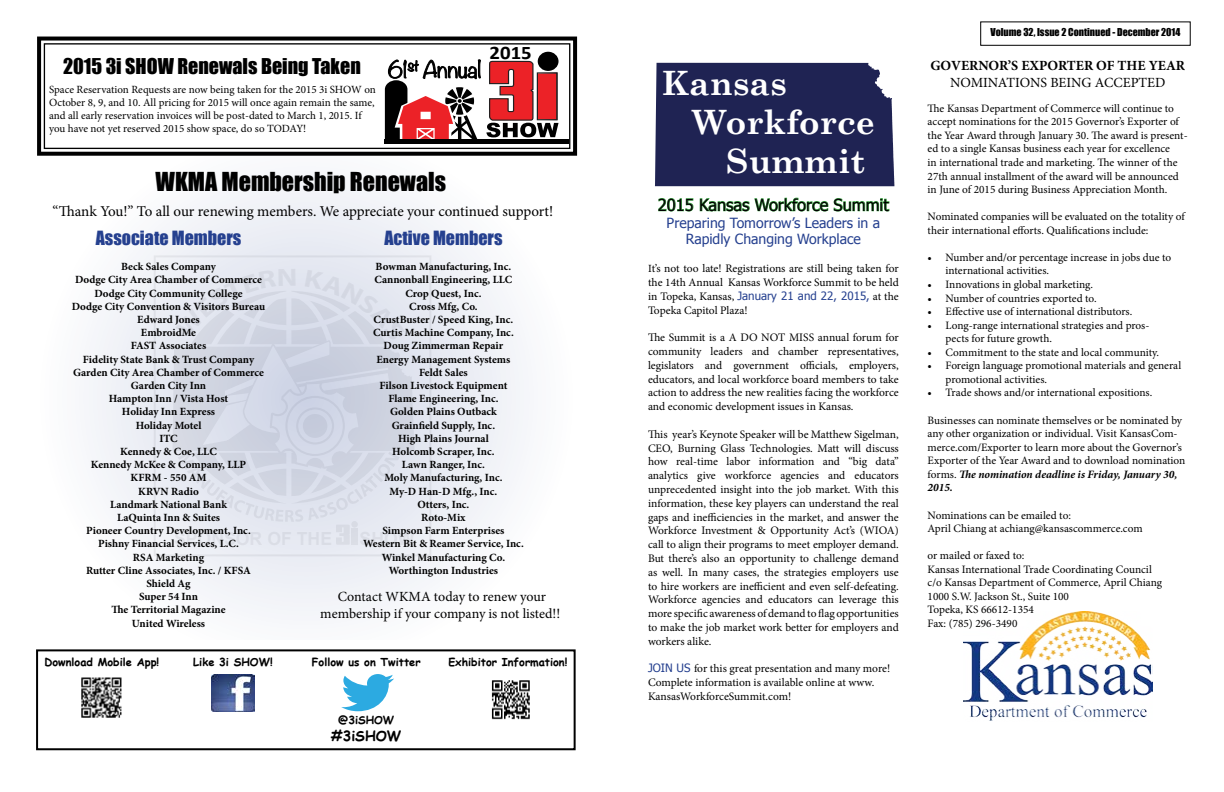
<style>
.page{position:relative;width:1224px;height:792px;background:#fff}
.page>*{position:absolute;margin:0;border:0;box-sizing:border-box;transform-origin:0 0}
.t1{font:700 33.6px "Century Schoolbook";color:#fff}
.t2{font:24px "Impact";color:#000}
.t3{font:20px "Impact";color:#000}
.t4{font:700 19.2px "Calibri";color:#000;scale:1.08 1}
.t5{font:700 18.1px "Arial";color:#000}
.t6{font:18px "Impact";color:#25408f}
.t7{font:16.5px "Tahoma";color:#000}
.t8{font:15px "Minion Pro";letter-spacing:-.005em;color:#000}
.t9{font:14px/16.8px "Minion Pro";letter-spacing:-.005em;color:#000;text-align:center}
.t10{font:14px/16.8px "Tahoma";color:#25408f;text-align:center}
.t11{font:700 14px "Minion Pro";color:#000}
.t12{font:700 14px "Comic Sans MS";color:#000}
.t13{font:11.5px/13.8px "Minion Pro";letter-spacing:-.005em;color:#000;text-align:justify}
.t14{font:11.3px/13.6px "Minion Pro";color:#000}
.t15{font:700 11px/13.2px "Minion Pro";color:#000;text-align:center}
.t16{font:11px/13.2px "Minion Pro";color:#000}
.t17{font:700 11px "Comic Sans MS";color:#000}
.t18{font:10px "Impact";color:#000}
.s1{font-size:11px}
.s2{font-family:"Tahoma";color:#25408f}
.s3{font-weight:700;font-style:italic}
</style>
<div class="page">
<div style="left:980px;top:21px;width:211px;height:25px;border:1px solid #000"></div>
<div style="left:36px;top:649px;width:540px;height:101px;border:2px solid #000"></div>
<svg style="left:89px;top:180px;width:435px;height:436px;fill:#f2f3f8"></svg>
<svg style="left:37px;top:36px;width:541px;height:120px"></svg>
<div style="left:44px;top:43px;width:526px;height:106px;border:1px solid #000"></div>
<div style="left:538px;top:52px;width:21px;height:19px;background:#000;border-radius:50%"></div>
<div style="left:385px;top:139px;width:184px;height:5px;background:#000"></div>
<svg style="left:385px;top:59px;width:174px;height:80px"></svg>
<svg style="left:341px;top:674px;width:53px;height:37px"></svg>
<img style="left:211px;top:674px;width:44px;height:38px">
<img style="left:81px;top:677px;width:41px;height:41px">
<img style="left:491px;top:680px;width:39px;height:40px">
<svg style="left:658px;top:198px;width:36px;height:14px"></svg>
<svg style="left:700px;top:198px;width:128px;height:14px"></svg>
<svg style="left:834px;top:198px;width:55px;height:14px"></svg>
<img style="left:964px;top:612px;width:188px;height:109px">
<div style="left:655px;top:63px;width:239px;height:123px;background:#1f2353"></div>
<svg style="left:172px;top:270px;width:243px;height:275px"></svg>
<h3 class="t3" style="left:63px;top:51px;width:299px">2015 3i SHOW Renewals Being Taken</h3>
<p class="t16" style="left:49px;top:82px;width:328px">Space Reservation Requests are now being taken for the 2015 3i SHOW on October 8, 9, and 10. All pricing for 2015 will once again remain the same, and all early reservation invoices will be post-dated to March 1, 2015. If you have not yet reserved 2015 show space, do so TODAY!</p>
<h3 class="t4" style="left:490px;top:41px;width:41px">2015</h3>
<h2 class="t2" style="left:155px;top:163px;width:292px">WKMA Membership Renewals</h2>
<h3 class="t8" style="left:52px;top:201px;width:502px">“Thank You!” To all our renewing members. We appreciate your continued support!</h3>
<h3 class="t6" style="left:96px;top:224px;width:147px">Associate Members</h3>
<p class="t15" style="left:72px;top:260px;width:195px">Beck Sales Company<br>Dodge City Area Chamber of Commerce<br>Dodge City Community College<br>Dodge City Convention &amp; Visitors Bureau<br>Edward Jones<br>EmbroidMe<br>FAST Associates<br>Fidelity State Bank &amp; Trust Company<br>Garden City Area Chamber of Commerce<br>Garden City Inn<br>Hampton Inn / Vista Host<br>Holiday Inn Express<br>Holiday Motel<br>ITC<br>Kennedy &amp; Coe, LLC<br>Kennedy McKee &amp; Company, LLP<br>KFRM - 550 AM<br>KRVN Radio<br>Landmark National Bank<br>LaQuinta Inn &amp; Suites<br>Pioneer Country Development, Inc.<br>Pishny Financial Services, L.C.<br>RSA Marketing<br>Rutter Cline Associates, Inc. / KFSA<br>Shield Ag<br>Super 54 Inn<br>The Territorial Magazine<br>United Wireless</p>
<h3 class="t6" style="left:384px;top:224px;width:120px">Active Members</h3>
<p class="t15" style="left:363px;top:260px;width:162px">Bowman Manufacturing, Inc.<br>Cannonball Engineering, LLC<br>Crop Quest, Inc.<br>Cross Mfg, Co.<br>CrustBuster / Speed King, Inc.<br>Curtis Machine Company, Inc.<br>Doug Zimmerman Repair<br>Energy Management Systems<br>Feldt Sales<br>Filson Livestock Equipment<br>Flame Engineering, Inc.<br>Golden Plains Outback<br>Grainfield Supply, Inc.<br>High Plains Journal<br>Holcomb Scraper, Inc.<br>Lawn Ranger, Inc.<br>Moly Manufacturing, Inc.<br>My-D Han-D Mfg., Inc.<br>Otters, Inc.<br>Roto-Mix<br>Simpson Farm Enterprises<br>Western Bit &amp; Reamer Service, Inc.<br>Winkel Manufacturing Co.<br>Worthington Industries</p>
<p class="t9" style="left:320px;top:589px;width:241px">Contact WKMA today to renew your membership if your company is not listed!!</p>
<h3 class="t5" style="left:174px;top:527px;width:160px">SPONSOR OF THE</h3>
<h3 class="t5" style="left:360px;top:527px;width:56px">SHOW</h3>
<p class="t17" style="left:45px;top:654px;width:116px">Download Mobile App!</p>
<p class="t17" style="left:193px;top:654px;width:81px">Like 3i SHOW!</p>
<p class="t17" style="left:448px;top:654px;width:120px">Exhibitor Information!</p>
<p class="t17" style="left:312px;top:654px;width:110px">Follow us on Twitter</p>
<p class="t17" style="left:338px;top:712px;width:58px">@3iSHOW</p>
<p class="t12" style="left:331px;top:725px;width:72px">#3iSHOW</p>
<h1 class="t1" style="left:662px;top:57px;width:127px">Kansas</h1>
<h1 class="t1" style="left:693px;top:96px;width:184px">Workforce</h1>
<h1 class="t1" style="left:726px;top:135px;width:140px">Summit</h1>
<h3 class="t7" style="left:658px;top:194px;width:233px">2015 Kansas Workforce Summit</h3>
<p class="t10" style="left:667px;top:215px;width:215px">Preparing Tomorrow’s Leaders in a<br>Rapidly Changing Workplace</p>
<p class="t13" style="left:648px;top:262px;width:252px"><span class="s1">I</span>t’s not too late! Registrations are still being taken for the 14th Annual Kansas Workforce Summit to be held in Topeka, Kansas, <span class="s2">January 21 and 22, 2015,</span> at the Topeka Capitol Plaza!</p>
<p class="t13" style="left:648px;top:331px;width:252px">The Summit is a A DO NOT MISS annual forum for community leaders and chamber representatives, legislators and government officials, employers, educators, and local workforce board members to take action to address the new realities facing the workforce and economic development issues in Kansas.</p>
<p class="t13" style="left:648px;top:427px;width:252px">This year’s Keynote Speaker will be Matthew Sigelman, CEO, Burning Glass Technologies. Matt will discuss how real-time labor information and “big data” analytics give workforce agencies and educators unprecedented insight into the job market. With this information, these key players can understand the real gaps and inefficiencies in the market, and answer the Workforce Investment &amp; Opportunity Act’s (WIOA) call to align their programs to meet employer demand.<br>But there’s also an opportunity to challenge demand as well. In many cases, the strategies employers use to hire workers are inefficient and even self-defeating.<br>Workforce agencies and educators can leverage this more specific awareness of demand to flag opportunities to make the job market work better for employers and workers alike.</p>
<p class="t13" style="left:648px;top:662px;width:244px;text-align:left"><span class="s2">JOIN US</span> for this great presentation and many more!<br>Complete information is available online at www.<br>KansasWorkforceSummit.com!</p>
<p class="t18" style="left:990px;top:24px;width:191px">Volume 32, Issue 2 Continued - December 2014</p>
<p class="t11" style="left:930px;top:56px;width:256px">GOVERNOR’S EXPORTER OF THE YEAR</p>
<p class="t9" style="left:950px;top:74px;width:217px">NOMINATIONS BEING ACCEPTED</p>
<p class="t14" style="left:928px;top:101px;width:262px">The Kansas Department of Commerce will continue to accept nominations for the 2015 Governor’s Exporter of the Year Award through January 30. The award is present&shy;ed to a single Kansas business each year for excellence<br>in international trade and marketing. The winner of the 27th annual installment of the award will be announced in June of 2015 during Business Appreciation Month.</p>
<p class="t14" style="left:928px;top:210px;width:259px">Nominated companies will be evaluated on the totality of their international efforts. Qualifications include:</p>
<p class="t14" style="left:946px;top:251px;width:227px;text-indent:-18px">• Number and/or percentage increase in jobs due to international activities.</p>
<p class="t14" style="left:928px;top:278px;width:167px">• Innovations in global marketing.</p>
<p class="t14" style="left:928px;top:291px;width:171px">• Number of countries exported to.</p>
<p class="t14" style="left:928px;top:305px;width:206px">• Effective use of international distributors.</p>
<p class="t14" style="left:946px;top:318px;width:205px;text-indent:-18px">• Long-range international strategies and pros&shy;pects for future growth.</p>
<p class="t14" style="left:928px;top:345px;width:233px">• Commitment to the state and local community.</p>
<p class="t14" style="left:946px;top:359px;width:237px;text-indent:-18px">• Foreign language promotional materials and general promotional activities.</p>
<p class="t14" style="left:928px;top:386px;width:226px">• Trade shows and/or international expositions.</p>
<p class="t14" style="left:928px;top:413px;width:259px">Businesses can nominate themselves or be nominated by any other organization or individual. Visit KansasCom&shy;merce.com/Exporter to learn more about the Governor’s Exporter of the Year Award and to download nomination forms. <span class="s3">The nomination deadline is Friday, January 30, 2015.</span></p>
<p class="t14" style="left:928px;top:508px;width:217px">Nominations can be emailed to:<br>April Chiang at achiang@kansascommerce.com</p>
<p class="t14" style="left:928px;top:549px;width:236px">or mailed or faxed to:<br>Kansas International Trade Coordinating Council c/o Kansas Department of Commerce, April Chiang<br>1000 S.W. Jackson St., Suite 100<br>Topeka, KS 66612-1354<br>Fax: (785) 296-3490</p>
</div>
